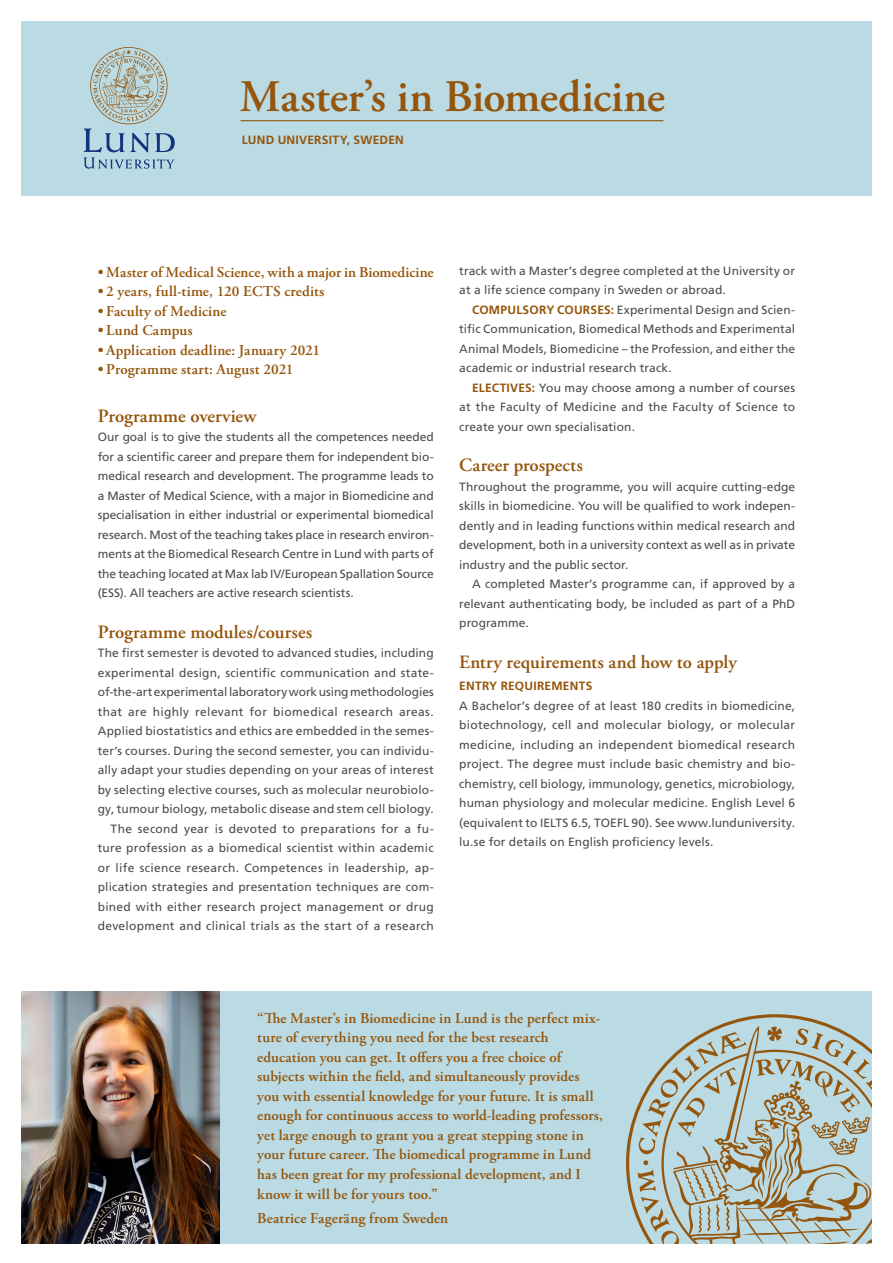
<style>
.page{position:relative;width:893px;height:1263px;background:#fff}
.page>*{position:absolute;margin:0;border:0;box-sizing:border-box;transform-origin:0 0}
.Headline___Programme{font:600 45px "Adobe Garamond Pro";letter-spacing:-.005em;color:#94550c}
.SubHEADLINE{font:600 18.75px "Adobe Garamond Pro";color:#94550c}
.kurser_bodycopy{font:600 18.75px "Adobe Garamond Pro";color:#94550c}
.quote{font:600 15px/19.5px "Adobe Garamond Pro";letter-spacing:.005em;color:#94550c}
.kurser_bodycopy-2{font:12px/19.5px "Frutiger LT Std";letter-spacing:.01em;color:#4b4c4d;text-align:justify}
.Chapter{font:700 12px "Frutiger LT Std";letter-spacing:.02em;color:#94550c}
.SubHeadline_2{font:700 12px "Frutiger LT Std";letter-spacing:.015em;color:#94550c}
.s1{font-weight:700;color:#94550c}
</style>
<div class="page">
<div style="left:21px;top:991px;width:851px;height:253px;background:#bbdbe4"></div>
<div style="left:21px;top:21px;width:851px;height:175px;background:#bbdbe4"></div>
<hr style="left:241px;top:120px;width:422px;height:1px;background:#94550c">
<img style="left:21px;top:991px;width:198px;height:253px">
<svg style="left:84px;top:47px;width:91px;height:122px"></svg>
<svg style="left:626px;top:1014px;width:196px;height:208px"></svg>
<svg style="left:638px;top:1022px;width:234px;height:222px"></svg>
<p class="Headline___Programme" style="left:240px;top:71px;width:427px">Master’s in Biomedicine</p>
<p class="Chapter" style="left:242px;top:133px;width:164px">LUND UNIVERSITY, SWEDEN</p>
<p class="quote" style="left:98px;top:262px;width:337px">• Master of Medical Science, with a major in Biomedicine</p>
<p class="quote" style="left:98px;top:282px;width:228px">• 2 years, full-time, 120 ECTS credits</p>
<p class="quote" style="left:98px;top:301px;width:130px">• Faculty of Medicine</p>
<p class="quote" style="left:98px;top:321px;width:96px">• Lund Campus</p>
<p class="quote" style="left:98px;top:340px;width:224px">• Application deadline: January 2021</p>
<p class="quote" style="left:98px;top:360px;width:197px">• Programme start: August 2021</p>
<p class="SubHEADLINE" style="left:98px;top:405px;width:160px">Programme overview</p>
<p class="kurser_bodycopy-2" style="left:98px;top:427px;width:337px">Our goal is to give the students all the competences needed for a scientific career and prepare them for independent bio&shy;medical research and development. The programme leads to a Master of Medical Science, with a major in Biomedicine and specialisation in either industrial or experimental biomedical research. Most of the teaching takes place in research environ&shy;ments at the Biomedical Research Centre in Lund with parts of the teaching located at Max lab IV/European Spallation Source (ESS). All teachers are active research scientists.</p>
<p class="SubHEADLINE" style="left:98px;top:621px;width:216px">Programme modules/courses</p>
<p class="kurser_bodycopy-2" style="left:98px;top:643px;width:337px">The first semester is devoted to advanced studies, including experimental design, scientific communication and state&shy;of-the-art experimental laboratory work using methodologies that are highly relevant for biomedical research areas.<br>Applied biostatistics and ethics are embedded in the semes&shy;ter’s courses. During the second semester, you can individu&shy;ally adapt your studies depending on your areas of interest by selecting elective courses, such as molecular neurobiolo&shy;gy, tumour biology, metabolic disease and stem cell biology.</p>
<p class="kurser_bodycopy-2" style="left:98px;top:819px;width:337px;text-indent:13px">The second year is devoted to preparations for a fu&shy;ture profession as a biomedical scientist within academic or life science research. Competences in leadership, ap&shy;plication strategies and presentation techniques are com&shy;bined with either research project management or drug development and clinical trials as the start of a research</p>
<p class="kurser_bodycopy-2" style="left:459px;top:261px;width:337px">track with a Master’s degree completed at the University or at a life science company in Sweden or abroad.</p>
<p class="kurser_bodycopy-2" style="left:459px;top:300px;width:337px;text-indent:13px"><span class="s1">COMPULSORY COURSES:</span> Experimental Design and Scien&shy;tific Communication, Biomedical Methods and Experimental Animal Models, Biomedicine – the Profession, and either the academic or industrial research track.</p>
<p class="kurser_bodycopy-2" style="left:459px;top:378px;width:337px;text-indent:13px"><span class="s1">ELECTIVES:</span> You may choose among a number of courses at the Faculty of Medicine and the Faculty of Science to create your own specialisation.</p>
<p class="kurser_bodycopy" style="left:459px;top:455px;width:125px">Career prospects</p>
<p class="kurser_bodycopy-2" style="left:459px;top:477px;width:337px">Throughout the programme, you will acquire cutting-edge skills in biomedicine. You will be qualified to work indepen&shy;dently and in leading functions within medical research and development, both in a university context as well as in private industry and the public sector.</p>
<p class="kurser_bodycopy-2" style="left:459px;top:574px;width:337px;text-indent:13px">A completed Master’s programme can, if approved by a relevant authenticating body, be included as part of a PhD programme.</p>
<p class="SubHEADLINE" style="left:459px;top:651px;width:279px">Entry requirements and how to apply</p>
<p class="SubHeadline_2" style="left:459px;top:679px;width:135px">ENTRY REQUIREMENTS</p>
<p class="kurser_bodycopy-2" style="left:459px;top:696px;width:337px">A Bachelor’s degree of at least 180 credits in biomedicine, biotechnology, cell and molecular biology, or molecular medicine, including an independent biomedical research project. The degree must include basic chemistry and bio&shy;chemistry, cell biology, immunology, genetics, microbiology, human physiology and molecular medicine. English Level 6 (equivalent to IELTS 6.5, TOEFL 90). See www.lunduniversity. lu.se for details on English proficiency levels.</p>
<p class="quote" style="left:257px;top:1009px;width:347px">“The Master’s in Biomedicine in Lund is the perfect mix&shy;ture of everything you need for the best research education you can get. It offers you a free choice of subjects within the field, and simultaneously provides you with essential knowledge for your future. It is small enough for continuous access to world-leading professors, yet large enough to grant you a great stepping stone in your future career. The biomedical programme in Lund has been great for my professional development, and I know it will be for yours too.”</p>
<p class="quote" style="left:257px;top:1208px;width:192px">Beatrice Fageräng from Sweden</p>
</div>
